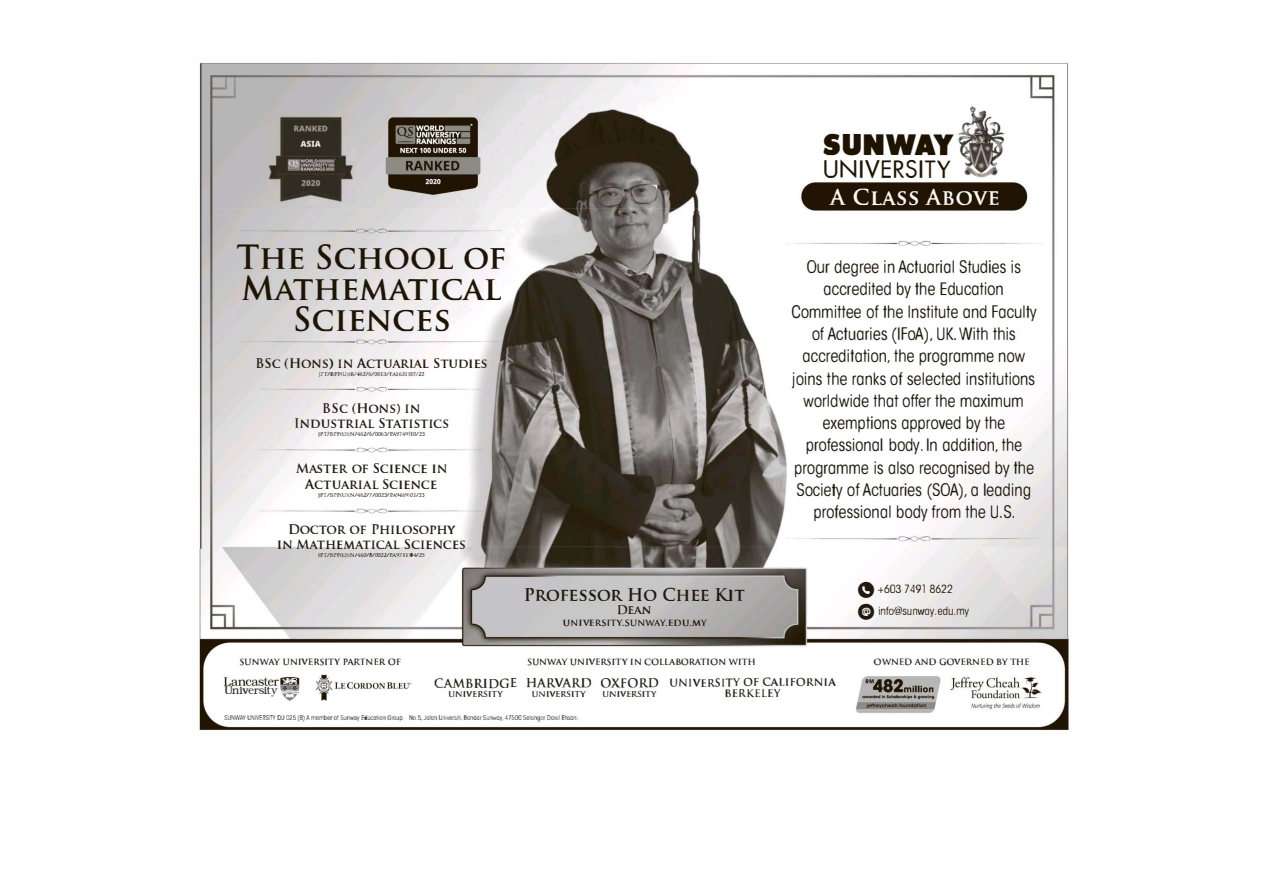
<style>
.page{position:relative;width:1263px;height:894px;background:#fff}
.page>*{position:absolute;margin:0;border:0;box-sizing:border-box;transform-origin:0 0}
.t1{font:24.75px/30.9px "Fd 2182";letter-spacing:.005em;color:#1d1403;text-align:center}
.t2{font:24.75px "Fd 2182";color:#1e1301}
.t3{font:18.75px "Fd 2174";color:#1e1301}
.t4{font:16.35px "Fd 2195";color:#21190d}
.t5{font:16.35px "Fd 2195";color:#fbf8f5}
.t6{font:13.2px/22.2px "Fd 2190";color:#1d180e;text-align:center}
.t7{font:12.9px/15.5px "Fd 2180";letter-spacing:.005em;color:#201a10;text-align:center}
.t8{font:12.9px/15.3px "Fd 2180";letter-spacing:.01em;color:#201a11;text-align:center}
.t9{font:12.9px/15px "Fd 2180";letter-spacing:.005em;color:#201910;text-align:center}
.t10{font:12.9px "Fd 2180";color:#20190f}
.t11{font:12.9px "Fd 2180";color:#1d180e}
.t12{font:9.3px "Fd 2186";color:#242018}
.t13{font:9.3px "Fd 2186";color:#21190d}
.t14{font:9.3px "Fd 2186";color:#272118}
.t15{font:9.3px "Fd 2186";color:#1d180e}
.t16{font:6.6px "Fd 2165";color:#231f18}
.t17{font:6.6px "Fd 2165";letter-spacing:.005em;color:#211e18}
.t18{font:6.6px "Fd 2165";letter-spacing:.01em;color:#1d180e}
.t19{font:6.6px "Fd 2165";letter-spacing:.01em;color:#231f19}
.t20{font:6.3px "Fd 2198";letter-spacing:.005em;color:#272118}
.t21{font:4.8px "Fd 2168";color:#3b3835}
.t22{font:4.2px "Fd 2166";color:#312e2b}
.t23{font:4.2px "Fd 2166";letter-spacing:.005em;color:#3c3836}
.t24{font:4.2px "Fd 2166";letter-spacing:.005em;color:#3e3a38}
.t25{font:4.2px "Fd 2166";letter-spacing:.005em;color:#3b3835}
.s1{font-family:"Fd 2198";font-size:6.3px}
.s2{font-family:"Fd 2197"}
.s3{font-family:"Fd 2186";font-size:9.3px}
.s4{font-family:"Fd 2195";font-size:16.35px}
</style>
<div class="page">
<img style="left:199px;top:62px;width:870px;height:668px">
<hr style="left:201px;top:63px;width:1px;height:485px;background:#141410">
<hr style="left:1067px;top:63px;width:1px;height:574px;background:#909090">
<p class="t1" style="left:237px;top:245px;width:269px">THE SCHOOL OF<br>MATHEMATICAL<br>SCIENCES</p>
<p class="t10" style="left:256px;top:354px;width:233px">BSC (HONS) IN ACTUARIAL STUDIES</p>
<p class="t23" style="left:318px;top:371px;width:107px"><span class="s1">J</span> PT /B PP(U)( <span class="s2">R/</span> 462/6/00 13/FA 1631 )07122</p>
<p class="t9" style="left:295px;top:400px;width:156px">BSC (HONS) IN<br>INDUSTRIAL STATISTICS</p>
<p class="t24" style="left:318px;top:432px;width:108px"><span class="s1">J rT</span> /BP P( U){ N/462/6/0063/PA ?7 49) <span class="s2">I</span> 0/23</p>
<p class="t8" style="left:296px;top:460px;width:153px">MASTER OF SCIENCE IN<br>ACTUARIAL SCIENCE</p>
<p class="t25" style="left:318px;top:492px;width:108px"><span class="s1">J rT</span> /BP P( U)(N/462/7/0023/PA 9469}0 1/23</p>
<p class="t7" style="left:277px;top:520px;width:191px">DOCTOR OF PHILOSOPHY<br>IN MATHEMATICAL SCIENCES</p>
<p class="t22" style="left:318px;top:553px;width:109px"><span class="s1">J rT</span> /BP P( U)( N/460/8/0022/PA 97 <span class="s2">51</span> )()4/25</p>
<p class="t17" style="left:240px;top:658px;width:163px">SUNWAY UNIVERSITY PARTNER OF</p>
<p class="t11" style="left:524px;top:587px;width:222px">PROFESSOR HO CHEE KIT</p>
<p class="t15" style="left:617px;top:604px;width:36px">DEAN</p>
<p class="t18" style="left:562px;top:619px;width:146px">UNIVERSITY.SUNWAY.EDU.MY</p>
<p class="t16" style="left:527px;top:658px;width:230px">SUNWAY UNIVERSITY IN COLLABORATION WITH</p>
<p class="t2" style="left:824px;top:132px;width:132px">SUNWAY</p>
<p class="t3" style="left:824px;top:160px;width:128px">UNIVERSITY</p>
<p class="t5" style="left:829px;top:188px;width:171px">A CLASS ABOVE</p>
<p class="t6" style="left:792px;top:257px;width:245px">Our degree in Actuarial Studies is accredited by the Education Committee of the Institute and Faculty of Actuaries (IFoA), UK. With this accreditation, the programme now joins the ranks of selected institutions worldwide that offer the maximum exemptions approved by the professional body.ln addition, the programme is also recognised by the Society of Actuaries (SOA), a leading professional body from the U.S.</p>
<p class="t4" style="left:858px;top:576px;width:97px">"+603 <span class="s3">7491</span> 8622</p>
<p class="t13" style="left:858px;top:604px;width:113px"><span class="s4">e</span> info@sunway.edu.my</p>
<p class="t19" style="left:874px;top:658px;width:157px">OWNED AND GOVERNED BY THE</p>
<p class="t12" style="left:434px;top:676px;width:403px">CAMBRIDGE HARVARD OXFORD UNIVERSITY OF CALIFORNIA</p>
<p class="t14" style="left:224px;top:684px;width:55px">Umverstty</p>
<p class="t20" style="left:449px;top:690px;width:56px">UNIVERS ITY</p>
<p class="t20" style="left:532px;top:690px;width:56px">UNIVERSITY</p>
<p class="t20" style="left:603px;top:690px;width:55px">UNIVERS ITY</p>
<p class="t14" style="left:725px;top:687px;width:57px">BERKELEY</p>
<p class="t21" style="left:225px;top:714px;width:354px">SUNWAV UNIVERSITY DU <span class="s1">025 (B)</span> A member <span class="s1">of Sunway Education Group No.5,</span> Jolon Universiti, Bondar Sunway, <span class="s1">47500</span> Selongor Dorul Ehsan</p>
</div>
